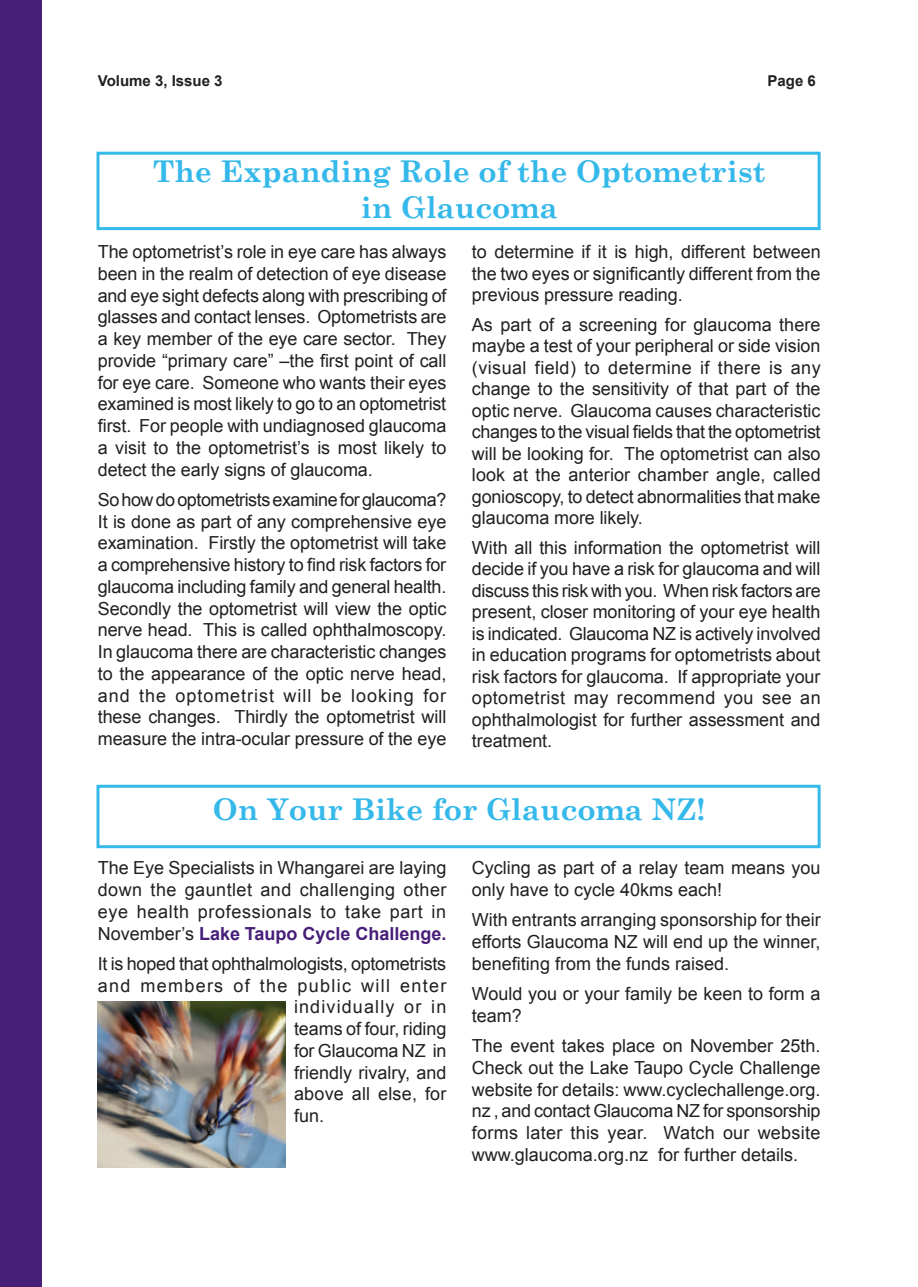
<style>
.page{position:relative;width:918px;height:1287px;background:#fff}
.page>*{position:absolute;margin:0;border:0;box-sizing:border-box;transform-origin:0 0}
.t1{font:700 30px/36px "Century Schoolbook";color:#35b8ea;text-align:center}
.t2{font:18px/21.8px "Arial";color:#231f20;text-align:justify}
.t3{font:18px "Arial";letter-spacing:.07em;color:#231f20}
.t4{font:18px "Arial";letter-spacing:.065em;color:#231f20}
.t5{font:700 15px "Arial";color:#231f20}
.s1{font-weight:700;color:#471e78}
</style>
<div class="page">
<div style="left:0;top:0;width:42px;height:1287px;background:#471e78"></div>
<div style="left:96px;top:152px;width:725px;height:78px;border:3px solid #35b8ea"></div>
<div style="left:96px;top:785px;width:725px;height:63px;border:3px solid #35b8ea"></div>
<img style="left:98px;top:1001px;width:188px;height:167px">
<p class="t5" style="left:98px;top:73px;width:126px">Volume 3, Issue 3</p>
<p class="t5" style="left:767px;top:73px;width:50px">Page 6</p>
<h1 class="t1" style="left:153px;top:153px;width:615px">The Expanding Role of the Optometrist in Glaucoma</h1>
<p class="t2" style="left:98px;top:241px;width:350px">The optometrist’s role in eye care has always been in the realm of detection of eye disease and eye sight defects along with prescribing of glasses and contact lenses. Optometrists are a key member of the eye care sector. They provide “primary care” –the first point of call for eye care. Someone who wants their eyes examined is most likely to go to an optometrist first. For people with undiagnosed glaucoma a visit to the optometrist’s is most likely to detect the early signs of glaucoma.</p>
<p class="t2" style="left:98px;top:489px;width:350px">Sohowdooptometristsexamineforglaucoma?<br>It is done as part of any comprehensive eye examination. Firstly the optometrist will take a comprehensive history to find risk factors for glaucoma including family and general health.<br>Secondly the optometrist will view the optic nerve head. This is called ophthalmoscopy.<br>In glaucoma there are characteristic changes to the appearance of the optic nerve head, and the optometrist will be looking for these changes. Thirdly the optometrist will measure the intra-ocular pressure of the eye</p>
<p class="t2" style="left:472px;top:241px;width:350px">to determine if it is high, different between the two eyes or significantly different from the previous pressure reading.</p>
<p class="t2" style="left:472px;top:314px;width:350px">As part of a screening for glaucoma there maybe a test of your peripheral or side vision (visual field) to determine if there is any change to the sensitivity of that part of the optic nerve. Glaucoma causes characteristic changes to the visual fields that the optometrist will be looking for. The optometrist can also look at the anterior chamber angle, called gonioscopy, to detect abnormalities that make glaucoma more likely.</p>
<p class="t2" style="left:472px;top:537px;width:350px">With all this information the optometrist will decide if you have a risk for glaucoma and will discuss this risk with you. When risk factors are present, closer monitoring of your eye health is indicated. Glaucoma NZ is actively involved in education programs for optometrists about risk factors for glaucoma. If appropriate your optometrist may recommend you see an ophthalmologist for further assessment and treatment.</p>
<h1 class="t1" style="left:213px;top:790px;width:494px">On Your Bike for Glaucoma NZ!</h1>
<p class="t2" style="left:98px;top:857px;width:350px">The Eye Specialists in Whangarei are laying down the gauntlet and challenging other eye health professionals to take part in November’s <span class="s1">Lake Taupo Cycle Challenge.</span></p>
<p class="t2" style="left:98px;top:953px;width:350px">It is hoped that ophthalmologists, optometrists</p>
<p class="t3" style="left:98px;top:975px;width:350px">and members of the public will enter</p>
<p class="t4" style="left:294px;top:997px;width:154px">individually or in</p>
<p class="t2" style="left:294px;top:1018px;width:154px">teams of four, riding</p>
<p class="t2" style="left:294px;top:1040px;width:154px">for Glaucoma NZ in</p>
<p class="t2" style="left:294px;top:1062px;width:154px">friendly rivalry, and</p>
<p class="t2" style="left:294px;top:1083px;width:154px">above all else, for</p>
<p class="t2" style="left:294px;top:1105px;width:32px">fun.</p>
<p class="t2" style="left:472px;top:857px;width:350px">Cycling as part of a relay team means you only have to cycle 40kms each!</p>
<p class="t2" style="left:472px;top:909px;width:350px">With entrants arranging sponsorship for their efforts Glaucoma NZ will end up the winner, benefiting from the funds raised.</p>
<p class="t2" style="left:472px;top:983px;width:350px">Would you or your family be keen to form a team?</p>
<p class="t2" style="left:472px;top:1035px;width:350px">The event takes place on November 25th.<br>Check out the Lake Taupo Cycle Challenge website for details: www.cyclechallenge.org. nz , and contact Glaucoma NZ for sponsorship forms later this year. Watch our website www.glaucoma.org.nz for further details.</p>
</div>
